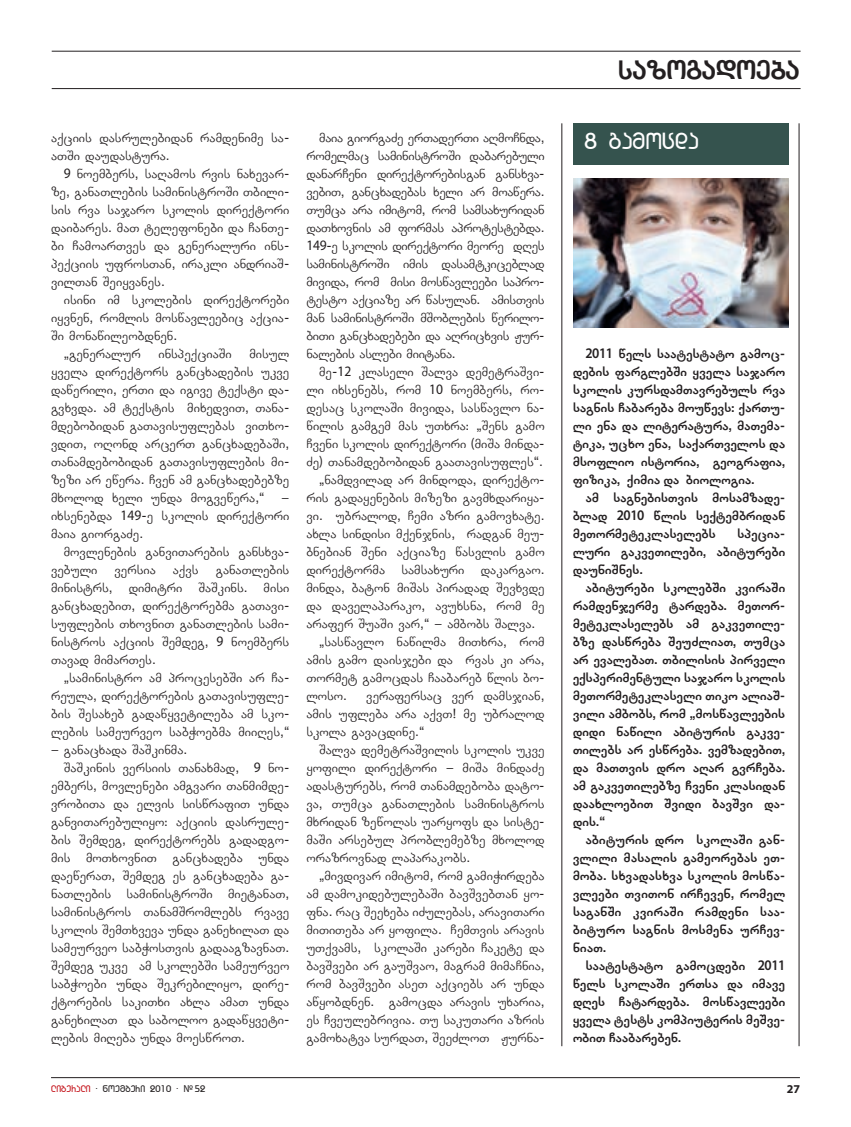
<style>
.page{position:relative;width:851px;height:1127px;background:#fff}
.page>*{position:absolute;margin:0;border:0;box-sizing:border-box;transform-origin:0 0}
.t1{font:700 27px "A Kolkhety M";letter-spacing:-.01em;color:#231f20}
.t2{font:25.5px "Bauhaus Mtavruli Thin A";color:#fff}
.t3{font:13.5px/18px "A Kolkhety N";color:#231f20;text-align:justify}
.t4{font:700 13.5px/18px "A Kolkhety N";letter-spacing:.02em;color:#231f20;text-align:justify}
.t5{font:700 12px "Myriad Pro";color:#231f20}
.t6{font:10.5px "Bauhaus Mtavruli Thin A";color:#231f20}
.t7{font:10.5px "Bauhaus Mtavruli Thin A";color:#c4121a}
.s1{font-family:"Myriad Pro"}
</style>
<div class="page">
<hr style="left:52px;top:51px;width:748px;height:1px;background:#231f20">
<hr style="left:52px;top:88px;width:748px;height:1px;background:#231f20">
<div style="left:573px;top:123px;width:215px;height:41px;background:#35534e"></div>
<hr style="left:561px;top:123px;width:1px;height:923px;background:#231f20">
<hr style="left:798px;top:123px;width:1px;height:923px;background:#231f20">
<img style="left:573px;top:178px;width:215px;height:150px">
<hr style="left:51px;top:1077px;width:748px;height:1px;background:#231f20">
<p class="t3" style="left:51px;top:130px;width:240px">AQCIIS DASRULEBIDAN RAMDENIME SA-<br>ATSI DAUDASTURA.</p>
<p class="t3" style="left:51px;top:166px;width:240px;text-indent:13px">9 NOEMBERS, SARAMOS RVIS NAXEVAR-ZE, GANATLEBIS SAMINISTROSI TBILI-SIS RVA SAJARO SKOLIS DIREQTORI DAIBARES. MAT TELEFONEBI DA CANTE-BI CAMOARTVES DA GENERALURI INS-PEQCIIS UFROSTAN, IRAKLI ANDRIAS-VILTAN SEIYVANES.</p>
<p class="t3" style="left:64px;top:292px;width:227px">ISINI IM SKOLEBIS DIREQTOREBI</p>
<p class="t3" style="left:51px;top:310px;width:240px">IYVNEN, ROMLIS MOSWAVLEEBIC AQCIA-</p>
<p class="t3" style="left:51px;top:328px;width:128px">SI MONAWILEOBDNEN.</p>
<p class="t3" style="left:64px;top:346px;width:79px">„GENERALUR</p>
<p class="t3" style="left:158px;top:346px;width:75px">INSPEQCIASI</p>
<p class="t3" style="left:51px;top:346px;width:240px;text-indent:198px">MISUL YVELA DIREQTORS GANCXADEBIS UKVE DAWERILI, ERTI DA IGIVE TEQSTI DA-GVXVDA. AM TEQSTIS MIXEDVIT, TANA-MDEBOBIDAN GATAVISUFLEBAS VITXO-VDIT, OROND ARCERT GANCXADEBASI, TANAMDEBOBIDAN GATAVISUFLEBIS MI-ZEZI AR EWERA. CVEN AM GANCXADEBEBZE MXOLOD XELI UNDA MOGVEWERA,“</p>
<p class="t3" style="left:51px;top:489px;width:240px;text-indent:230px">_ IXSENEBDA 149-E SKOLIS DIREQTORI MAIA GIORGAZE.</p>
<p class="t3" style="left:51px;top:543px;width:240px;text-indent:13px">MOVLENEBIS GANVITAREBIS GANSXVA-<br>VEBULI</p>
<p class="t3" style="left:51px;top:561px;width:240px;text-indent:165px">GANATLEBIS MINISTRS, DIMITRI SASKINS. MISI GANCXADEBIT, DIREQTOREBMA GATAVI-SUFLEBIS TXOVNIT GANATLEBIS SAMI-NISTROS AQCIIS SEMDEG, 9 NOEMBERS TAVAD MIMARTES.</p>
<p class="t3" style="left:51px;top:669px;width:240px;text-indent:13px">„SAMINISTRO AM PROCESEBSI AR CA-REULA, DIREQTOREBIS GATAVISUFLE-BIS SESAXEB GADAWYVETILEBA AM SKO-LEBIS SAMEURVEO SABWOEBMA MIIRES,“ _ GANACXADA SASKINMA.</p>
<p class="t3" style="left:51px;top:759px;width:240px;text-indent:13px">SASKINIS VERSIIS TANAXMAD, 9 NO-EMBERS, MOVLENEBI AMGVARI TANMIMDE-VROBITA DA ELVIS SISWRAFIT UNDA GANVITAREBULIYO: AQCIIS DASRULE-BIS SEMDEG, DIREQTOREBS GADADGO-MIS MOTXOVNIT GANCXADEBA UNDA DAEWERAT, SEMDEG ES GANCXADEBA GA-NATLEBIS SAMINISTROSI MIETANAT, SAMINISTROS TANAMSROMLEBS RVAVE SKOLIS SEMTXVEVA UNDA GANEXILAT DA SAMEURVEO SABWOSTVIS GADAAGZAVNAT.<br>SEMDEG UKVE AM SKOLEBSI SAMEURVEO SABWOEBI UNDA SEKREBILIYO, DIRE-QTOREBIS SAKITXI AXLA AMAT UNDA GANEXILAT DA SABOLOO GADAWYVETI-LEBIS MIREBA UNDA MOESWROT.</p>
<p class="t3" style="left:114px;top:561px;width:43px">VERSIA</p>
<p class="t3" style="left:173px;top:561px;width:27px">AQVS</p>
<p class="t3" style="left:306px;top:129px;width:240px;text-indent:13px">MAIA GIORGAZE ERTADERTI ARMOCNDA, ROMELMAC SAMINISTROSI DABAREBULI DANARCENI DIREQTOREBISGAN GANSXVA-VEBIT, GANCXADEBAS XELI AR MOAWERA.<br>TUMCA ARA IMITOM, ROM SAMSAXURIDAN DATXOVNIS AM FORMAS APROTESTEBDA.<br>149-E SKOLIS DIREQTORI MEORE DRES SAMINISTROSI IMIS DASAMTKICEBLAD MIVIDA, ROM MISI MOSWAVLEEBI SAPRO-TESTO AQCIAZE AR WASULAN. AMISTVIS MAN SAMINISTROSI MSOBLEBIS WERILO-BITI GANCXADEBEBI DA ARRICXVIS JUR-NALEBIS ASLEBI MIITANA.</p>
<p class="t3" style="left:319px;top:363px;width:227px">ME-12 KLASELI SALVA DEMETRASVI-</p>
<p class="t3" style="left:306px;top:381px;width:240px">LI IXSENEBS, ROM 10 NOEMBERS, RO-</p>
<p class="t3" style="left:306px;top:399px;width:240px">DESAC SKOLASI MIVIDA, SASWAVLO NA-</p>
<p class="t3" style="left:306px;top:417px;width:240px">WILIS GAMGEM MAS UTXRA: `SENS GAMO</p>
<p class="t3" style="left:306px;top:435px;width:240px">CVENI SKOLIS DIREQTORI (MISA MINDA-</p>
<p class="t3" style="left:306px;top:453px;width:238px">ZE) TANAMDEBOBIDAN GAATAVISUFLES~.</p>
<p class="t3" style="left:319px;top:471px;width:227px">„NAMDVILAD AR MINDODA, DIREQTO-</p>
<p class="t3" style="left:306px;top:489px;width:240px">RIS GADAYENEBIS MIZEZI GAVMXDARIYA-</p>
<p class="t3" style="left:306px;top:507px;width:240px">VI. UBRALOD, CEMI AZRI GAMOVXATE.</p>
<p class="t3" style="left:306px;top:525px;width:240px">AXLA SINDISI MQENJNIS, RADGAN MEU-</p>
<p class="t3" style="left:306px;top:543px;width:240px">BNEBIAN SENI AQCIAZE WASVLIS GAMO</p>
<p class="t3" style="left:306px;top:561px;width:240px">DIREQTORMA SAMSAXURI DAKARGAO.</p>
<p class="t3" style="left:306px;top:579px;width:240px">MINDA, BATON MISAS PIRADAD SEVXVDE</p>
<p class="t3" style="left:306px;top:597px;width:240px">DA DAVELAPARAKO, AVUXSNA, ROM ME</p>
<p class="t3" style="left:306px;top:615px;width:230px">ARAFER SUASI VAR,“ _ AMBOBS SALVA.</p>
<p class="t3" style="left:319px;top:633px;width:227px">`SASWAVLO NAWILMA MITXRA, ROM</p>
<p class="t3" style="left:306px;top:651px;width:240px">AMIS GAMO DAISJEBI DA RVAS KI ARA,</p>
<p class="t3" style="left:306px;top:669px;width:240px">TORMET GAMOCDAS CAABAREB WLIS BO-</p>
<p class="t3" style="left:306px;top:687px;width:42px">LOSO.</p>
<p class="t3" style="left:306px;top:687px;width:240px;text-indent:60px">VERAFERSAC VER DAMSJIAN, AMIS UFLEBA ARA AQVT! ME UBRALOD SKOLA GAVACDINE.“</p>
<p class="t3" style="left:306px;top:741px;width:240px;text-indent:13px">SALVA DEMETRASVILIS SKOLIS UKVE YOFILI DIREQTORI _ MISA MINDAZE ADASTUREBS, ROM TANAMDEBOBA DATO-VA, TUMCA GANATLEBIS SAMINISTROS MXRIDAN ZEWOLAS UARYOFS DA SISTE-MASI ARSEBUL PROBLEMEBZE MXOLOD ORAZROVNAD LAPARAKOBS.</p>
<p class="t3" style="left:306px;top:867px;width:240px;text-indent:13px">`MIVDIVAR IMITOM, ROM GAMIWIRDEBA AM DAMOKIDEBULEBASI BAVSVEBTAN YO-FNA. RAC SEEXEBA IZULEBAS, ARAVITARI MITITEBA AR YOFILA. CEMTVIS ARAVIS UTQVAMS, SKOLASI KAREBI CAKETE DA BAVSVEBI AR GAUSVAO, MAGRAM MIMACNIA, ROM BAVSVEBI ASET AQCIEBS AR UNDA AWYOBDNEN. GAMOCDA ARAVIS UXARIA, ES CVEULEBRIVIA. TU SAKUTARI AZRIS GAMOXATVA SURDAT, SEEZLOT JURNA-</p>
<h1 class="t1" style="left:618px;top:57px;width:183px">SAZOGADOEBA</h1>
<h2 class="t2" style="left:584px;top:129px;width:116px">8 GAMOCDA</h2>
<p class="t4" style="left:573px;top:346px;width:213px;text-indent:13px">2011 WELS SAATESTATO GAMOC-DEBIS FARGLEBSI YVELA SAJARO SKOLIS KURSDAMTAVREBULS RVA SAGNIS CABAREBA MOUWEVS: QARTU-LI ENA DA LITERATURA, MATEMA-TIKA, UCXO ENA, SAQARTVELOS DA MSOFLIO ISTORIA, GEOGRAFIA, FIZIKA, QIMIA DA BIOLOGIA.</p>
<p class="t4" style="left:573px;top:490px;width:213px;text-indent:13px">AM SAGNEBISTVIS MOSAMZADE-BLAD 2010 WLIS SEQTEMBRIDAN METORMETEKLASELEBS</p>
<p class="t4" style="left:573px;top:526px;width:213px;text-indent:164px">SPECIA-LURI GAKVETILEBI, ABITUREBI DAUNISNES.</p>
<p class="t4" style="left:573px;top:580px;width:213px;text-indent:13px">ABITUREBI SKOLEBSI KVIRASI RAMDENJERME TARDEBA. METOR-METEKLASELEBS AM GAKVETILE-BZE DASWREBA SEUZLIAT, TUMCA AR EVALEBAT. TBILISIS PIRVELI EQSPERIMENTULI SAJARO SKOLIS METORMETEKLASELI TIKO ALIAS-VILI AMBOBS, ROM „MOSWAVLEEBIS DIDI NAWILI ABITURIS GAKVE-TILEBS AR ESWREBA. VEMZADEBIT, DA MATTVIS DRO ARAR GVRCEBA.<br>AM GAKVETILEBZE CVENI KLASIDAN DAAXLOEBIT SVIDI BAVSVI DA-DIS.“</p>
<p class="t4" style="left:573px;top:831px;width:213px;text-indent:13px">ABITURIS DRO SKOLASI GAN-VLILI MASALIS GAMEOREBAS ET-MOBA. SXVADASXVA SKOLIS MOSWA-VLEEBI TVITON IRCEVEN, ROMEL SAGANSI KVIRASI RAMDENI SAA-BITURO SAGNIS MOSMENA URCEV-NIAT.</p>
<p class="t4" style="left:573px;top:957px;width:213px;text-indent:13px">SAATESTATO GAMOCDEBI 2011<br>WELS SKOLASI ERTSA DA IMAVE DRES CATARDEBA. MOSWAVLEEBI YVELA TESTS KOMPIUTERIS MESVE-OBIT CAABAREBEN.</p>
<p class="t7" style="left:51px;top:1084px;width:41px">LIBERALI</p>
<p class="t5" style="left:786px;top:1081px;width:15px">27</p>
<p class="t6" style="left:96px;top:1084px;width:111px">. NOEMBERI 2010 . <span class="s1">№</span> 52</p>
</div>
